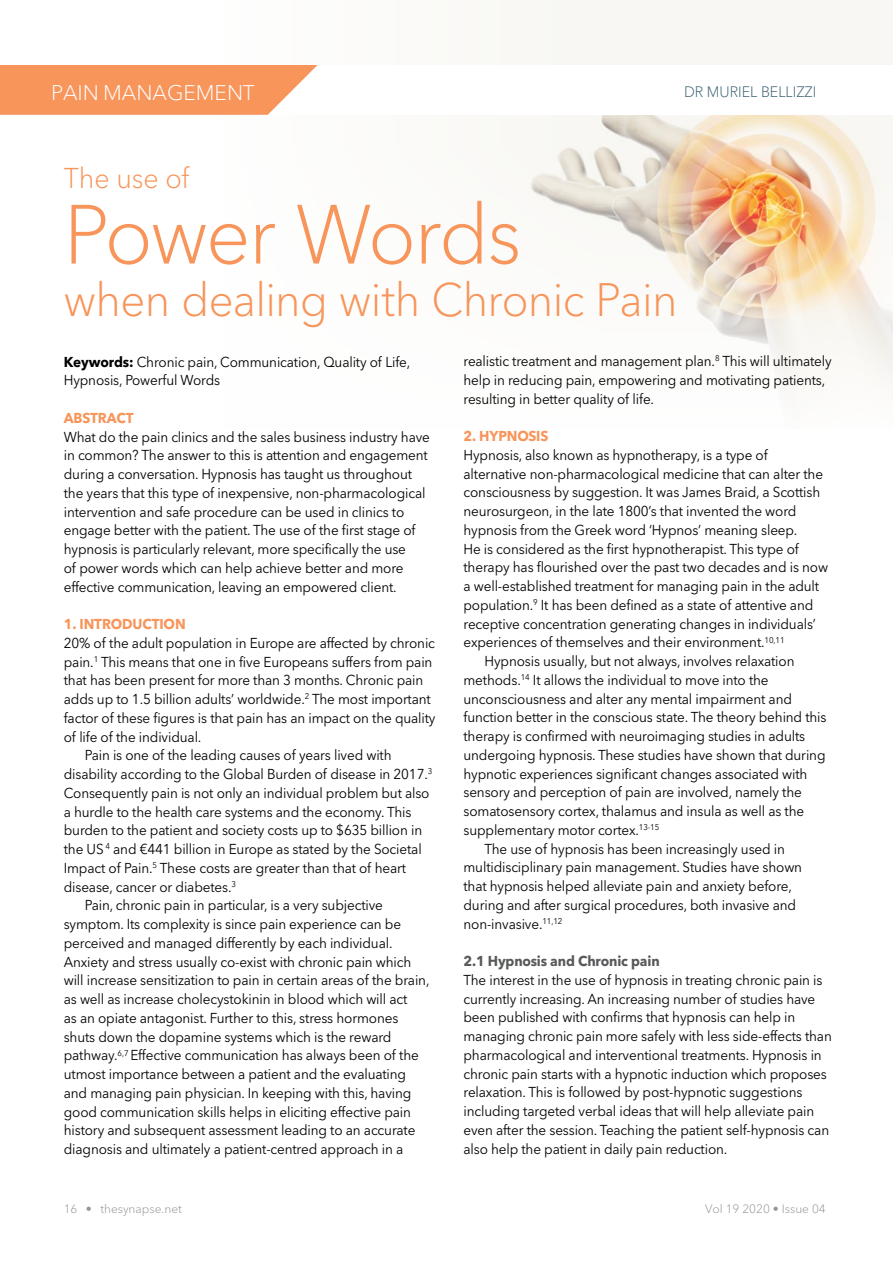
<style>
.page{position:relative;width:893px;height:1263px;background:#fff}
.page>*{position:absolute;margin:0;border:0;box-sizing:border-box;transform-origin:0 0}
.Title_01{font:300 82.95px "Avenir Next LT Pro";letter-spacing:-.025em;color:#f7955b;scale:.95 1}
.Title_02{font:300 46.35px "Avenir Next LT Pro";letter-spacing:-.015em;color:#f7955b;scale:.95 1}
.Title_03{font:300 28.35px "Avenir Next LT Pro";letter-spacing:-.005em;color:#f7955b;scale:.95 1}
.t1{font:300 21px "Avenir Next LT Pro";color:#fff}
.Author{font:300 15px "Avenir Next LT Pro";color:#395f6f;scale:.95 1}
.Body_Indent{font:14.25px/18.8px "Avenir Next LT Pro";letter-spacing:-.01em;color:#000;scale:.95 1}
.Body{font:14.25px/18.8px "Avenir Next LT Pro";letter-spacing:-.01em;color:#000;scale:.95 1}
.Sub_01{font:700 14.25px "Avenir Next LT Pro";letter-spacing:-.01em;color:#f7955b;scale:.95 1}
.Sub_02{font:700 14.25px "Avenir Next LT Pro";letter-spacing:-.01em;color:#58595b;scale:.95 1}
.t2{font:300 12px "Avenir Next LT Pro";color:#939598}
.s1{font-weight:700}
</style>
<div class="page">
<img style="left:528px;top:0;width:365px;height:390px">
<div style="left:0;top:65px;width:893px;height:50px;background:#fff"></div>
<svg style="left:0;top:65px;width:317px;height:50px"></svg>
<p class="t1" style="left:51px;top:75px;width:205px">PAIN MANAGEMENT</p>
<p class="Author" style="left:684px;top:79px;width:141px">DR MURIEL BELLIZZI</p>
<p class="Title_03" style="left:64px;top:154px;width:134px">The use of</p>
<p class="Title_01" style="left:64px;top:165px;width:483px">Power Words</p>
<p class="Title_02" style="left:64px;top:261px;width:647px">when dealing with Chronic Pain</p>
<p class="Body" style="left:64px;top:352px;width:366px"><span class="s1">Keywords:</span> Chronic pain, Communication, Quality of Life,<br>Hypnosis, Powerful Words</p>
<p class="Sub_01" style="left:64px;top:405px;width:75px">ABSTRACT</p>
<p class="Body" style="left:64px;top:427px;width:387px">What do the pain clinics and the sales business industry have in common? The answer to this is attention and engagement during a conversation. Hypnosis has taught us throughout the years that this type of inexpensive, non-pharmacological intervention and safe procedure can be used in clinics to engage better with the patient. The use of the first stage of hypnosis is particularly relevant, more specifically the use<br>of power words which can help achieve better and more effective communication, leaving an empowered client.</p>
<p class="Sub_01" style="left:64px;top:612px;width:130px">1. INTRODUCTION</p>
<p class="Body" style="left:64px;top:633px;width:393px">20% of the adult population in Europe are affected by chronic pain.<sup>1</sup> This means that one in five Europeans suffers from pain that has been present for more than 3 months. Chronic pain adds up to 1.5 billion adults’ worldwide.<sup>2</sup> The most important factor of these figures is that pain has an impact on the quality of life of the individual.</p>
<p class="Body_Indent" style="left:64px;top:746px;width:389px;text-indent:21px">Pain is one of the leading causes of years lived with disability according to the Global Burden of disease in 2017.<sup>3<br></sup>Consequently pain is not only an individual problem but also a hurdle to the health care systems and the economy. This burden to the patient and society costs up to $635 billion in the US <sup>4</sup> and €441 billion in Europe as stated by the Societal Impact of Pain.<sup>5</sup> These costs are greater than that of heart disease, cancer or diabetes.<sup>3</sup></p>
<p class="Body_Indent" style="left:64px;top:896px;width:386px;text-indent:21px">Pain, chronic pain in particular, is a very subjective symptom. Its complexity is since pain experience can be perceived and managed differently by each individual.<br>Anxiety and stress usually co-exist with chronic pain which will increase sensitization to pain in certain areas of the brain, as well as increase cholecystokinin in blood which will act<br>as an opiate antagonist. Further to this, stress hormones shuts down the dopamine systems which is the reward pathway.<sup>6,7</sup> Effective communication has always been of the utmost importance between a patient and the evaluating and managing pain physician. In keeping with this, having good communication skills helps in eliciting effective pain history and subsequent assessment leading to an accurate diagnosis and ultimately a patient-centred approach in a</p>
<p class="Body_Indent" style="left:463px;top:352px;width:389px">realistic treatment and management plan.<sup>8</sup> This will ultimately help in reducing pain, empowering and motivating patients, resulting in better quality of life.</p>
<p class="Sub_01" style="left:463px;top:424px;width:91px">2. HYPNOSIS</p>
<p class="Body" style="left:463px;top:445px;width:385px">Hypnosis, also known as hypnotherapy, is a type of alternative non-pharmacological medicine that can alter the consciousness by suggestion. It was James Braid, a Scottish neurosurgeon, in the late 1800’s that invented the word hypnosis from the Greek word ‘Hypnos’ meaning sleep.<br>He is considered as the first hypnotherapist. This type of therapy has flourished over the past two decades and is now a well-established treatment for managing pain in the adult population.<sup>9</sup> It has been defined as a state of attentive and receptive concentration generating changes in individuals’ experiences of themselves and their environment.<sup>10,11</sup></p>
<p class="Body_Indent" style="left:463px;top:652px;width:384px;text-indent:21px">Hypnosis usually, but not always, involves relaxation methods.<sup>14</sup> It allows the individual to move into the unconsciousness and alter any mental impairment and function better in the conscious state. The theory behind this therapy is confirmed with neuroimaging studies in adults undergoing hypnosis. These studies have shown that during hypnotic experiences significant changes associated with sensory and perception of pain are involved, namely the somatosensory cortex, thalamus and insula as well as the supplementary motor cortex.<sup>13-15</sup></p>
<p class="Body_Indent" style="left:463px;top:839px;width:358px;text-indent:21px">The use of hypnosis has been increasingly used in multidisciplinary pain management. Studies have shown that hypnosis helped alleviate pain and anxiety before, during and after surgical procedures, both invasive and non-invasive.<sup>11,12</sup></p>
<p class="Sub_02" style="left:463px;top:949px;width:208px">2.1 Hypnosis and Chronic pain</p>
<p class="Body" style="left:463px;top:970px;width:389px">The interest in the use of hypnosis in treating chronic pain is currently increasing. An increasing number of studies have been published with confirms that hypnosis can help in managing chronic pain more safely with less side-effects than pharmacological and interventional treatments. Hypnosis in chronic pain starts with a hypnotic induction which proposes relaxation. This is followed by post-hypnotic suggestions including targeted verbal ideas that will help alleviate pain even after the session. Teaching the patient self-hypnosis can also help the patient in daily pain reduction.</p>
<p class="t2" style="left:64px;top:1198px;width:120px">16 • thesynapse.net</p>
<p class="t2" style="left:705px;top:1198px;width:122px">Vol 19 2020 • Issue 04</p>
</div>
